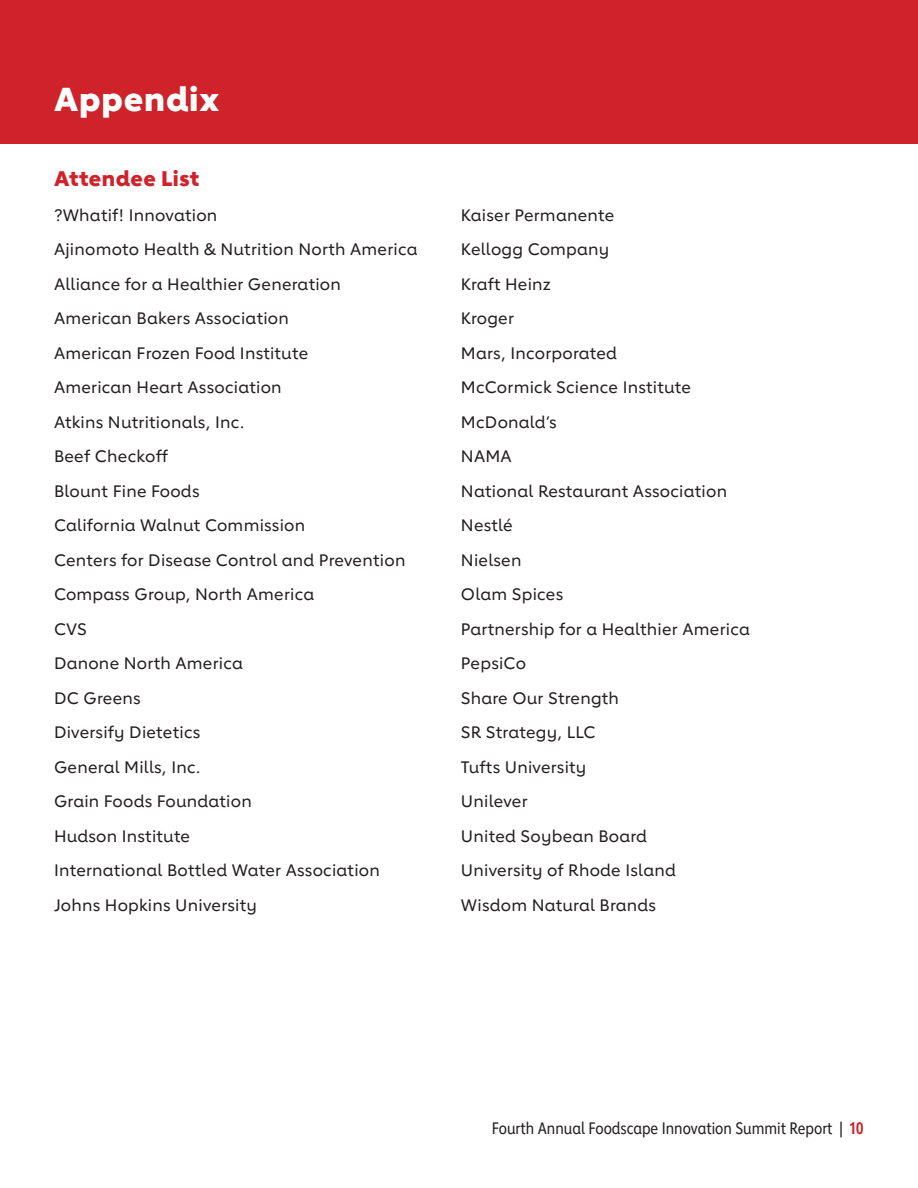
<style>
.page{position:relative;width:918px;height:1188px;background:#fff}
.page>*{position:absolute;margin:0;border:0;box-sizing:border-box;transform-origin:0 0}
.Report_Section_Title{font:800 33px "Lub Dub";letter-spacing:.025em;color:#fff}
.Appendix_-_section{font:800 21px "Lub Dub";letter-spacing:.025em;color:#ce232a}
.Body_Copy{font:500 16.5px "Lub Dub";letter-spacing:.015em;color:#231f20}
.t1{font:16.5px "Lub Dub Condensed";color:#231f20}
.s1{font-weight:700;color:#ce232a}
</style>
<div class="page">
<div style="left:0;top:0;width:918px;height:144px;background:#ce232a"></div>
<h2 class="Report_Section_Title" style="left:54px;top:79px;width:167px">Appendix</h2>
<h3 class="Appendix_-_section" style="left:54px;top:166px;width:147px">Attendee List</h3>
<p class="Body_Copy" style="left:54px;top:205px;width:165px">?Whatif! Innovation</p>
<p class="Body_Copy" style="left:54px;top:240px;width:365px">Ajinomoto Health &amp; Nutrition North America</p>
<p class="Body_Copy" style="left:54px;top:274px;width:288px">Alliance for a Healthier Generation</p>
<p class="Body_Copy" style="left:54px;top:309px;width:236px">American Bakers Association</p>
<p class="Body_Copy" style="left:54px;top:343px;width:256px">American Frozen Food Institute</p>
<p class="Body_Copy" style="left:54px;top:378px;width:229px">American Heart Association</p>
<p class="Body_Copy" style="left:54px;top:412px;width:192px">Atkins Nutritionals, Inc.</p>
<p class="Body_Copy" style="left:54px;top:447px;width:116px">Beef Checkoff</p>
<p class="Body_Copy" style="left:54px;top:481px;width:147px">Blount Fine Foods</p>
<p class="Body_Copy" style="left:54px;top:516px;width:253px">California Walnut Commission</p>
<p class="Body_Copy" style="left:54px;top:550px;width:353px">Centers for Disease Control and Prevention</p>
<p class="Body_Copy" style="left:54px;top:585px;width:262px">Compass Group, North America</p>
<p class="Body_Copy" style="left:54px;top:619px;width:34px">CVS</p>
<p class="Body_Copy" style="left:54px;top:654px;width:190px">Danone North America</p>
<p class="Body_Copy" style="left:54px;top:688px;width:88px">DC Greens</p>
<p class="Body_Copy" style="left:54px;top:723px;width:148px">Diversify Dietetics</p>
<p class="Body_Copy" style="left:54px;top:757px;width:148px">General Mills, Inc.</p>
<p class="Body_Copy" style="left:54px;top:792px;width:199px">Grain Foods Foundation</p>
<p class="Body_Copy" style="left:54px;top:826px;width:138px">Hudson Institute</p>
<p class="Body_Copy" style="left:54px;top:861px;width:327px">International Bottled Water Association</p>
<p class="Body_Copy" style="left:54px;top:895px;width:204px">Johns Hopkins University</p>
<p class="Body_Copy" style="left:461px;top:205px;width:155px">Kaiser Permanente</p>
<p class="Body_Copy" style="left:461px;top:240px;width:150px">Kellogg Company</p>
<p class="Body_Copy" style="left:461px;top:274px;width:92px">Kraft Heinz</p>
<p class="Body_Copy" style="left:461px;top:309px;width:54px">Kroger</p>
<p class="Body_Copy" style="left:461px;top:343px;width:158px">Mars, Incorporated</p>
<p class="Body_Copy" style="left:461px;top:378px;width:232px">McCormick Science Institute</p>
<p class="Body_Copy" style="left:461px;top:412px;width:97px">McDonald’s</p>
<p class="Body_Copy" style="left:461px;top:447px;width:52px">NAMA</p>
<p class="Body_Copy" style="left:461px;top:481px;width:268px">National Restaurant Association</p>
<p class="Body_Copy" style="left:461px;top:516px;width:53px">Nestlé</p>
<p class="Body_Copy" style="left:461px;top:550px;width:62px">Nielsen</p>
<p class="Body_Copy" style="left:461px;top:585px;width:104px">Olam Spices</p>
<p class="Body_Copy" style="left:461px;top:619px;width:290px">Partnership for a Healthier America</p>
<p class="Body_Copy" style="left:461px;top:654px;width:67px">PepsiCo</p>
<p class="Body_Copy" style="left:461px;top:688px;width:160px">Share Our Strength</p>
<p class="Body_Copy" style="left:461px;top:723px;width:136px">SR Strategy, LLC</p>
<p class="Body_Copy" style="left:461px;top:757px;width:127px">Tufts University</p>
<p class="Body_Copy" style="left:461px;top:792px;width:68px">Unilever</p>
<p class="Body_Copy" style="left:461px;top:826px;width:188px">United Soybean Board</p>
<p class="Body_Copy" style="left:461px;top:861px;width:216px">University of Rhode Island</p>
<p class="Body_Copy" style="left:461px;top:895px;width:197px">Wisdom Natural Brands</p>
<p class="t1" style="left:492px;top:1119px;width:374px">Fourth Annual Foodscape Innovation Summit Report | <span class="s1">10</span></p>
</div>
